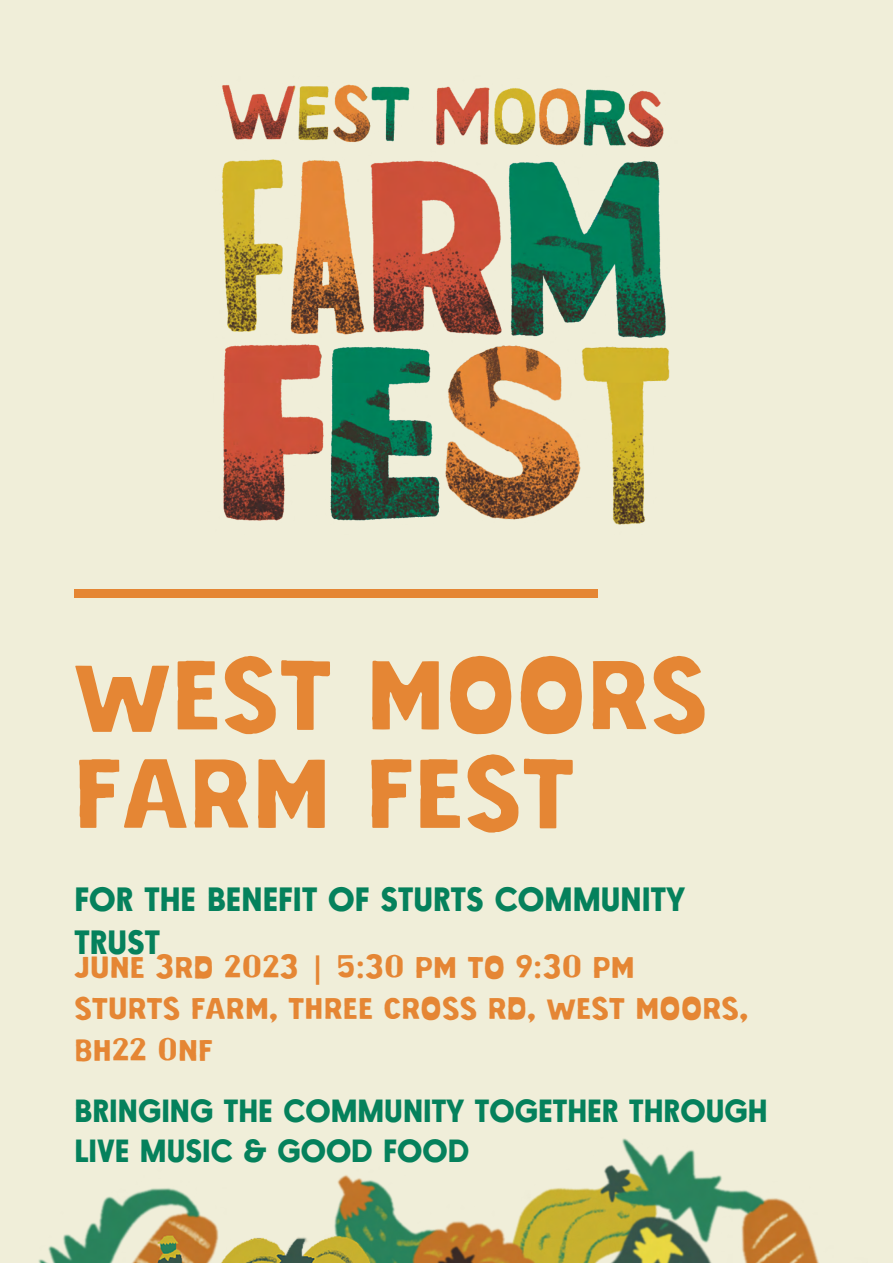
<style>
.page{position:relative;width:893px;height:1264px;background:#fff}
.page>*{position:absolute;margin:0;border:0;box-sizing:border-box;transform-origin:0 0}
.t1{font:98.25px/98.4px "NOOM002";letter-spacing:.03em;color:#e58634}
.t2{font:33.75px/43px "BN Scouts Hand";letter-spacing:.02em;color:#05815c}
.t3{font:32.1px/40.7px "BN Scouts Hand";letter-spacing:.02em;color:#05815c}
.t4{font:29.85px/41.8px "NOOM002";letter-spacing:.03em;color:#e58634}
.s1{font-family:"Noto Sans";font-weight:700}
</style>
<div class="page">
<div style="left:0;top:0;width:892px;height:1262px;background:#f0eed9"></div>
<div style="left:75px;top:589px;width:522px;height:8px;background:#e58634"></div>
<img style="left:222px;top:84px;width:448px;height:441px">
<img style="left:38px;top:1138px;width:781px;height:124px">
<h1 class="t1" style="left:75px;top:651px;width:633px">WEST MOORS<br>FARM FEST</h1>
<p class="t2" style="left:75px;top:880px;width:611px">FOR THE BENEFIT OF STURTS COMMUNITY<br>TRUST</p>
<p class="t4" style="left:75px;top:947px;width:674px">JUNE 3RD 2023 <span class="s1">|</span> 5<span class="s1">:</span>30 PM TO 9<span class="s1">:</span>30 PM<br>STURTS FARM, THREE CROSS RD, WEST MOORS,<br>BH22 0NF</p>
<p class="t3" style="left:75px;top:1092px;width:694px">BRINGING THE COMMUNITY TOGETHER THROUGH<br>LIVE MUSIC &amp; GOOD FOOD</p>
</div>
